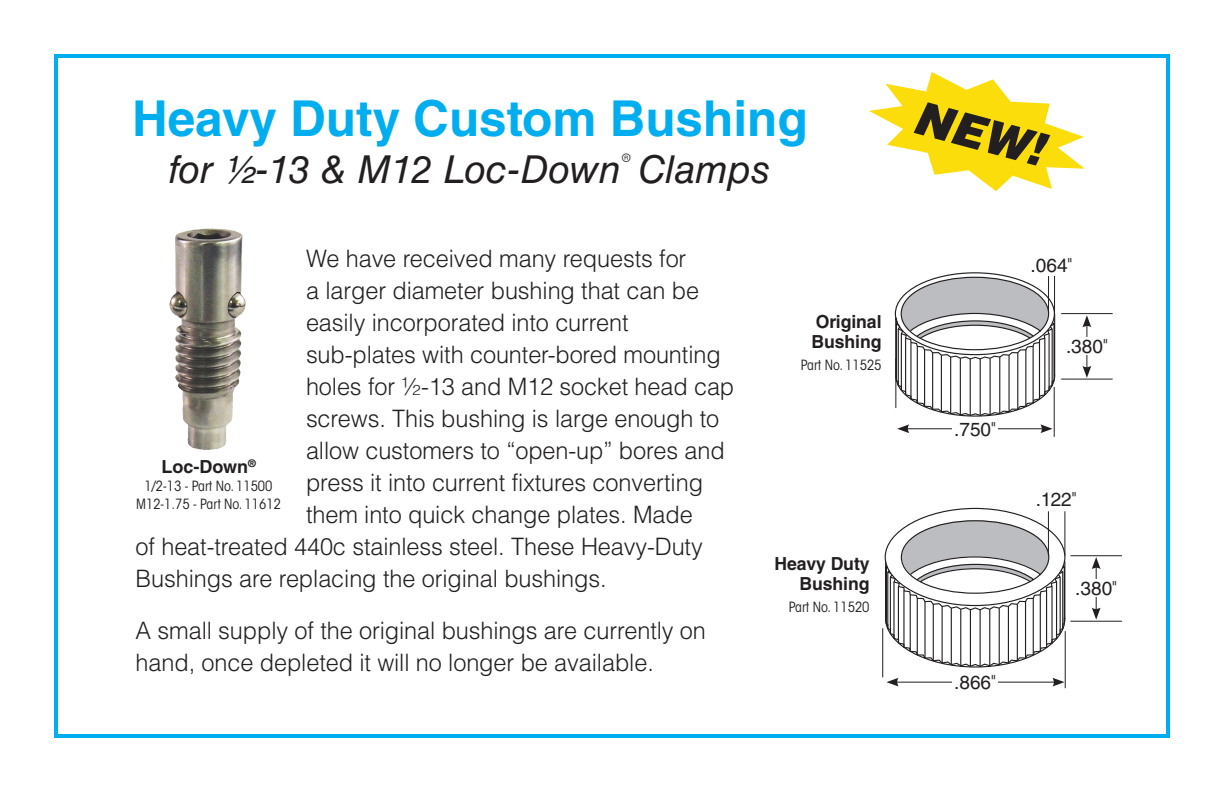
<style>
.page{position:relative;width:1224px;height:792px;background:#fff}
.page>*{position:absolute;margin:0;border:0;box-sizing:border-box;transform-origin:0 0}
.t1{font:700 49.6px "Helvetica LT Std";color:#00aeef}
.t2{font:italic 38.4px "Helvetica LT Std";color:#231f20}
.t3{font:300 24px/32px "Helvetica LT Std";letter-spacing:-.005em;color:#231f20}
.t4{font:19px "Helvetica LT Std";color:#231f20}
.photo_caption{font:700 18px/20px "Helvetica LT Std";letter-spacing:-.005em;color:#231f20}
.chart_-_description{font:condensed 14px "ITC Avant Garde Std";color:#231f20}
.s1{font-stretch:condensed}
</style>
<div class="page">
<div style="left:54px;top:54px;width:1116px;height:684px;border:4px solid #00aeef"></div>
<svg style="left:869px;top:72px;width:216px;height:119px"></svg>
<svg style="left:894px;top:272px;width:178px;height:145px"></svg>
<svg style="left:885px;top:512px;width:181px;height:156px"></svg>
<hr style="left:1061px;top:313px;width:52px;height:1px;background:#231f20">
<hr style="left:1070px;top:555px;width:52px;height:1px;background:#231f20">
<hr style="left:1048px;top:276px;width:1px;height:37px;background:#231f20">
<hr style="left:896px;top:358px;width:1px;height:50px;background:#231f20">
<hr style="left:882px;top:628px;width:1px;height:49px;background:#231f20">
<hr style="left:906px;top:428px;width:138px;height:1px;background:#231f20">
<svg style="left:1040px;top:424px;width:13px;height:9px"></svg>
<svg style="left:897px;top:424px;width:12px;height:9px"></svg>
<hr style="left:895px;top:682px;width:161px;height:1px;background:#231f20">
<svg style="left:1052px;top:678px;width:13px;height:9px"></svg>
<svg style="left:886px;top:678px;width:13px;height:9px"></svg>
<hr style="left:1087px;top:324px;width:1px;height:45px;background:#231f20">
<svg style="left:1083px;top:315px;width:8px;height:12px"></svg>
<svg style="left:1083px;top:366px;width:8px;height:12px"></svg>
<hr style="left:1096px;top:566px;width:1px;height:45px;background:#231f20">
<svg style="left:1092px;top:557px;width:9px;height:12px"></svg>
<svg style="left:1092px;top:608px;width:9px;height:12px"></svg>
<hr style="left:1048px;top:511px;width:1px;height:45px;background:#231f20">
<hr style="left:1054px;top:276px;width:1px;height:37px;background:#231f20">
<hr style="left:1054px;top:387px;width:1px;height:50px;background:#231f20">
<hr style="left:1065px;top:631px;width:1px;height:57px;background:#231f20">
<hr style="left:1065px;top:511px;width:1px;height:45px;background:#231f20">
<hr style="left:1061px;top:379px;width:52px;height:1px;background:#231f20">
<hr style="left:1070px;top:621px;width:52px;height:1px;background:#231f20">
<div style="left:952px;top:420px;width:46px;height:18px;background:#fff"></div>
<div style="left:952px;top:673px;width:46px;height:18px;background:#fff"></div>
<div style="left:1064px;top:338px;width:46px;height:17px;background:#fff"></div>
<div style="left:1073px;top:580px;width:47px;height:17px;background:#fff"></div>
<img style="left:169px;top:228px;width:54px;height:222px">
<p class="t1" style="left:132px;top:88px;width:677px">Heavy Duty Custom Bushing</p>
<p class="t2" style="left:169px;top:147px;width:603px">for ½-13 &amp; M12 Loc-Down<sup>®</sup> Clamps</p>
<p class="t3" style="left:306px;top:242px;width:382px">We have received many requests for</p>
<p class="t3" style="left:306px;top:274px;width:395px">a larger diameter bushing that can be</p>
<p class="t3" style="left:306px;top:306px;width:324px">easily incorporated into current</p>
<p class="t3" style="left:306px;top:338px;width:416px">sub-plates with counter-bored mounting</p>
<p class="t3" style="left:306px;top:370px;width:430px">holes for ½-13 and M12 socket head cap</p>
<p class="t3" style="left:306px;top:402px;width:415px">screws. This bushing is large enough to</p>
<p class="t3" style="left:306px;top:434px;width:420px">allow customers to “open-up” bores and</p>
<p class="t3" style="left:306px;top:466px;width:399px">press it into current fixtures converting</p>
<p class="t3" style="left:306px;top:498px;width:388px">them into quick change plates. Made</p>
<p class="t3" style="left:136px;top:530px;width:569px">of heat-treated 440c stainless steel. These Heavy-Duty</p>
<p class="t3" style="left:136px;top:562px;width:473px">Bushings are replacing the original bushings.</p>
<p class="t3" style="left:136px;top:614px;width:572px">A small supply of the original bushings are currently on hand, once depleted it will no longer be available.</p>
<p class="photo_caption" style="left:161px;top:456px;width:96px">Loc-Down<sup>®</sup></p>
<p class="chart_-_description" style="left:145px;top:477px;width:129px">1/2-13 - Part No. 11500</p>
<p class="chart_-_description" style="left:136px;top:495px;width:146px">M12-1.75 - Part No. 11612</p>
<p class="photo_caption" style="left:812px;top:311px;width:72px">Original<br>Bushing</p>
<p class="chart_-_description" style="left:801px;top:357px;width:82px">Part No. 11525</p>
<p class="photo_caption" style="left:775px;top:553px;width:97px;text-align:right">Heavy Duty<br>Bushing</p>
<p class="chart_-_description" style="left:789px;top:598px;width:82px">Part No. 11520</p>
<p class="t4" style="left:954px;top:418px;width:43px">.750<span class="s1">"</span></p>
<p class="t4" style="left:954px;top:671px;width:43px">.866<span class="s1">"</span></p>
<p class="t4" style="left:1031px;top:254px;width:43px">.064<span class="s1">"</span></p>
<p class="t4" style="left:1066px;top:335px;width:43px">.380<span class="s1">"</span></p>
<p class="t4" style="left:1036px;top:489px;width:42px">.122<span class="s1">"</span></p>
<p class="t4" style="left:1075px;top:578px;width:43px">.380<span class="s1">"</span></p>
</div>
